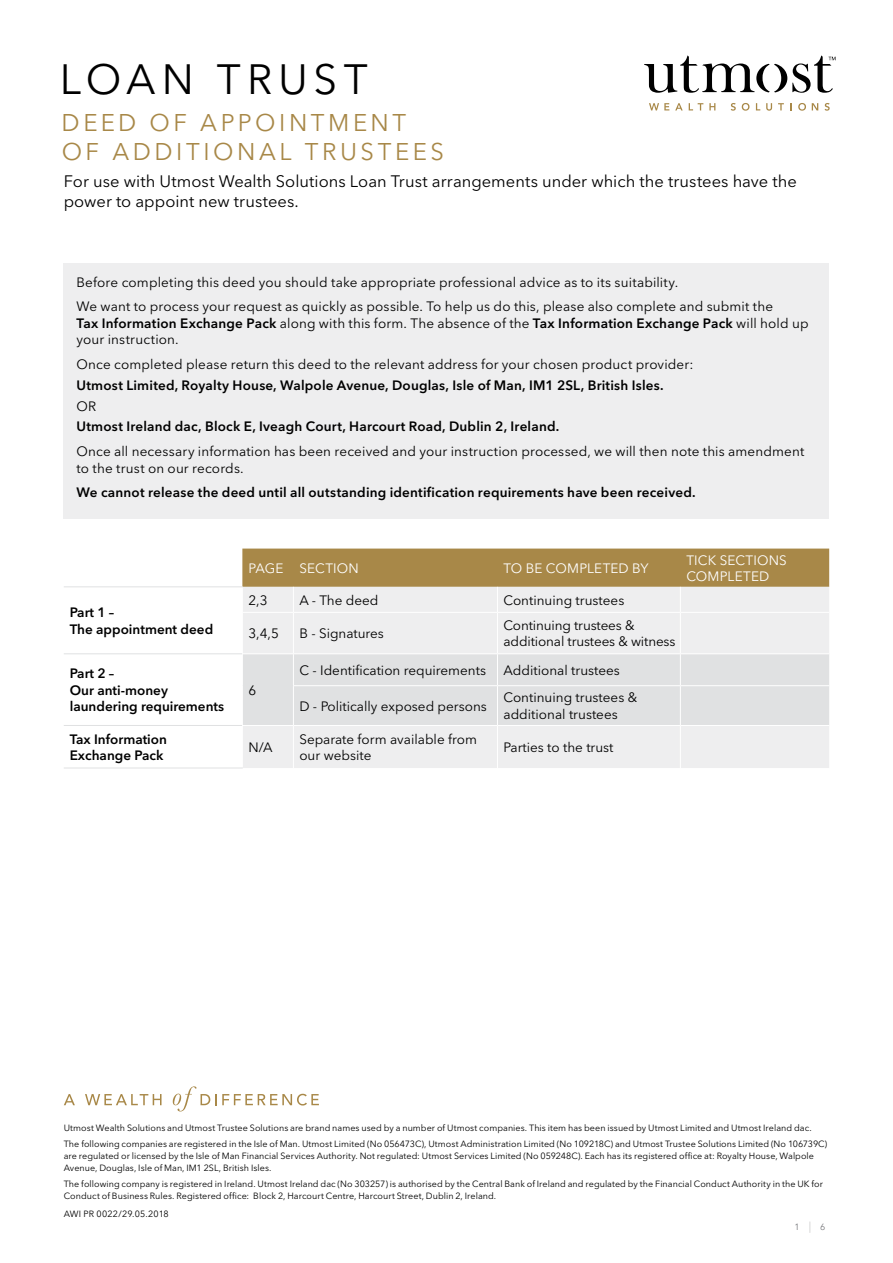
<style>
.page{position:relative;width:893px;height:1263px;background:#fff}
.page>*{position:absolute;margin:0;border:0;box-sizing:border-box;transform-origin:0 0}
.t1{font:42px "Avenir Next LT Pro";letter-spacing:.14em;color:#000}
.t2{font:24px/28.8px "Avenir Next LT Pro";letter-spacing:.15em;color:#a88848}
.t3{font:16.5px/19.8px "Avenir Next LT Pro";color:#000}
.t4{font:13.5px/16.5px "Avenir Next LT Pro";letter-spacing:.005em;color:#000}
.t5{font:600 13.5px/16.5px "Avenir Next LT Pro";letter-spacing:.015em;color:#000}
.t6{font:13.5px/16.5px "Avenir Next LT Pro";letter-spacing:.015em;color:#fff}
.t7{font:9px/12px "Avenir Next LT Pro";letter-spacing:.005em;color:#000}
.t8{font:9px "Avenir Next LT Pro";color:#77787b}
.s1{font-weight:600}
.s2{font-weight:200;font-size:11.25px}
</style>
<div class="page">
<div style="left:64px;top:264px;width:765px;height:255px;background:#eeeeef"></div>
<div style="left:243px;top:613px;width:586px;height:155px;background:#eeeeef"></div>
<div style="left:243px;top:654px;width:586px;height:71px;background:#e0e1e2"></div>
<svg style="left:242px;top:549px;width:587px;height:63px;background:#c4b18b"></svg>
<hr style="left:293px;top:613px;width:1px;height:40px;background:#fff">
<hr style="left:497px;top:613px;width:1px;height:40px;background:#fff">
<hr style="left:680px;top:613px;width:1px;height:40px;background:#fff">
<hr style="left:242px;top:653px;width:51px;height:1px;background:#fff">
<hr style="left:293px;top:653px;width:204px;height:1px;background:#fff">
<hr style="left:293px;top:654px;width:1px;height:31px;background:#fff">
<hr style="left:497px;top:653px;width:183px;height:1px;background:#fff">
<hr style="left:497px;top:654px;width:1px;height:31px;background:#fff">
<hr style="left:680px;top:653px;width:149px;height:1px;background:#fff">
<hr style="left:680px;top:654px;width:1px;height:31px;background:#fff">
<hr style="left:293px;top:686px;width:1px;height:39px;background:#fff">
<hr style="left:497px;top:686px;width:1px;height:39px;background:#fff">
<hr style="left:680px;top:686px;width:1px;height:39px;background:#fff">
<hr style="left:293px;top:726px;width:1px;height:42px;background:#fff">
<hr style="left:497px;top:726px;width:1px;height:42px;background:#fff">
<hr style="left:680px;top:726px;width:1px;height:42px;background:#fff">
<hr style="left:64px;top:653px;width:178px;height:1px;background:#e0e1e2">
<hr style="left:64px;top:586px;width:179px;height:1px;background:#e0e1e2">
<hr style="left:64px;top:725px;width:178px;height:1px;background:#e0e1e2">
<hr style="left:64px;top:768px;width:179px;height:1px;background:#e0e1e2">
<hr style="left:242px;top:725px;width:51px;height:1px;background:#fff">
<hr style="left:293px;top:685px;width:204px;height:1px;background:#fff">
<hr style="left:293px;top:725px;width:204px;height:1px;background:#fff">
<hr style="left:497px;top:685px;width:183px;height:1px;background:#fff">
<hr style="left:497px;top:725px;width:183px;height:1px;background:#fff">
<hr style="left:680px;top:685px;width:149px;height:1px;background:#fff">
<hr style="left:680px;top:725px;width:149px;height:1px;background:#fff">
<svg style="left:644px;top:55px;width:192px;height:38px"></svg>
<svg style="left:649px;top:103px;width:20px;height:7px"></svg>
<svg style="left:675px;top:103px;width:8px;height:7px"></svg>
<svg style="left:689px;top:103px;width:14px;height:7px"></svg>
<svg style="left:709px;top:103px;width:6px;height:7px"></svg>
<svg style="left:731px;top:103px;width:5px;height:8px"></svg>
<svg style="left:742px;top:103px;width:7px;height:8px"></svg>
<svg style="left:756px;top:103px;width:4px;height:7px"></svg>
<svg style="left:766px;top:103px;width:6px;height:8px"></svg>
<svg style="left:778px;top:103px;width:6px;height:7px"></svg>
<svg style="left:798px;top:103px;width:8px;height:8px"></svg>
<svg style="left:812px;top:103px;width:6px;height:7px"></svg>
<svg style="left:825px;top:103px;width:5px;height:8px"></svg>
<svg style="left:64px;top:1094px;width:11px;height:11px"></svg>
<svg style="left:85px;top:1094px;width:77px;height:11px"></svg>
<svg style="left:173px;top:1086px;width:146px;height:25px"></svg>
<h1 class="t1" style="left:60px;top:54px;width:299px">loan Trust</h1>
<h2 class="t2" style="left:62px;top:108px;width:384px">Deed of appoint ment<br>of add it ional t rust ees</h2>
<h3 class="t3" style="left:64px;top:172px;width:735px">For use with Utmost Wealth Solutions Loan Trust arrangements under which the trustees have the power to appoint new trustees.</h3>
<h3 class="t4" style="left:77px;top:270px;width:698px;line-height:24.8px">Before completing this deed you should take appropriate professional advice as to its suitability.<br>We want to process your request as quickly as possible. To help us do this, please also complete and submit the</h3>
<h3 class="t4" style="left:77px;top:315px;width:734px"><span class="s1">Tax Information Exchange Pack</span> along with this form. The absence of the <span class="s1">Tax Information Exchange Pack</span> will hold up your instruction.</h3>
<h3 class="t4" style="left:77px;top:356px;width:619px">Once completed please return this deed to the relevant address for your chosen product provider:</h3>
<h3 class="t5" style="left:77px;top:377px;width:589px">Utmost Limited, Royalty House, Walpole Avenue, Douglas, Isle of Man, IM1 2SL, British Isles.</h3>
<h3 class="t4" style="left:77px;top:398px;width:11px">OR</h3>
<h3 class="t5" style="left:77px;top:418px;width:484px">Utmost Ireland dac, Block E, Iveagh Court, Harcourt Road, Dublin 2, Ireland.</h3>
<h3 class="t4" style="left:77px;top:443px;width:729px">Once all necessary information has been received and your instruction processed, we will then note this amendment to the trust on our records.</h3>
<h3 class="t5" style="left:77px;top:484px;width:621px">We cannot release the deed until all outstanding identification requirements have been received.</h3>
<h3 class="t5" style="left:70px;top:604px;width:145px">Part 1 –<br>The appointment deed</h3>
<h3 class="t5" style="left:70px;top:665px;width:156px">Part 2 –<br>Our anti-money laundering requirements</h3>
<h3 class="t6" style="left:248px;top:560px;width:112px">Page section</h3>
<h3 class="t6" style="left:503px;top:560px;width:147px">to be completed BY</h3>
<h3 class="t6" style="left:686px;top:552px;width:101px">tick sectionS completed</h3>
<h3 class="t4" style="left:248px;top:592px;width:21px">2,3</h3>
<h3 class="t4" style="left:299px;top:592px;width:81px">A - The deed</h3>
<h3 class="t4" style="left:503px;top:592px;width:122px">Continuing trustees</h3>
<h3 class="t4" style="left:248px;top:625px;width:32px">3,4,5</h3>
<h3 class="t4" style="left:299px;top:625px;width:86px">B - Signatures</h3>
<h3 class="t4" style="left:503px;top:617px;width:173px">Continuing trustees &amp; additional trustees &amp; witness</h3>
<h3 class="t4" style="left:248px;top:682px;width:9px">6</h3>
<h3 class="t4" style="left:299px;top:662px;width:188px">C - Identification requirements</h3>
<h3 class="t4" style="left:503px;top:662px;width:118px">Additional trustees</h3>
<h3 class="t4" style="left:299px;top:698px;width:189px">D - Politically exposed persons</h3>
<h3 class="t4" style="left:503px;top:689px;width:135px">Continuing trustees &amp; additional trustees</h3>
<h3 class="t5" style="left:70px;top:730px;width:99px">Tax Information<br>Exchange Pack</h3>
<h3 class="t4" style="left:248px;top:739px;width:25px">N/A</h3>
<h3 class="t4" style="left:299px;top:731px;width:179px">Separate form available from our website</h3>
<h3 class="t4" style="left:503px;top:739px;width:112px">Parties to the trust</h3>
<p class="t7" style="left:64px;top:1119px;width:765px;line-height:16.2px">Utmost Wealth Solutions and Utmost Trustee Solutions are brand names used by a number of Utmost companies. This item has been issued by Utmost Limited and Utmost I reland dac.<br>The following companies are registered in the Isle of M an. Utmost Limited (N o 056473C), Utmost Administration Limited (N o 109218C) and Utmost Trustee Solutions Limited (N o 106739C)</p>
<p class="t7" style="left:64px;top:1150px;width:752px">are regulated or licensed by the Isle of M an Financial Services Authority. N ot regulated: Utmost Services Limited (N o 059248C). Each has its registered office at: Royalty House, Walpole<br>Avenue, Douglas, Isle of Man, IM 1 2SL, British Isles.</p>
<p class="t7" style="left:64px;top:1178px;width:761px">The following company is registered in I reland. Utmost I reland dac (No 303257) is authorised by the Central Bank of I reland and regulated by the Financial Conduct Authority in the UK for<br>Conduct of Business Rules. Registered office: Block 2, Harcourt Centre, Harcourt Street, Dublin 2, I reland.</p>
<p class="t7" style="left:64px;top:1208px;width:107px">AWI PR 0022/29.05.2018</p>
<p class="t8" style="left:794px;top:1222px;width:33px">1<span class="s2">|</span>6</p>
</div>
